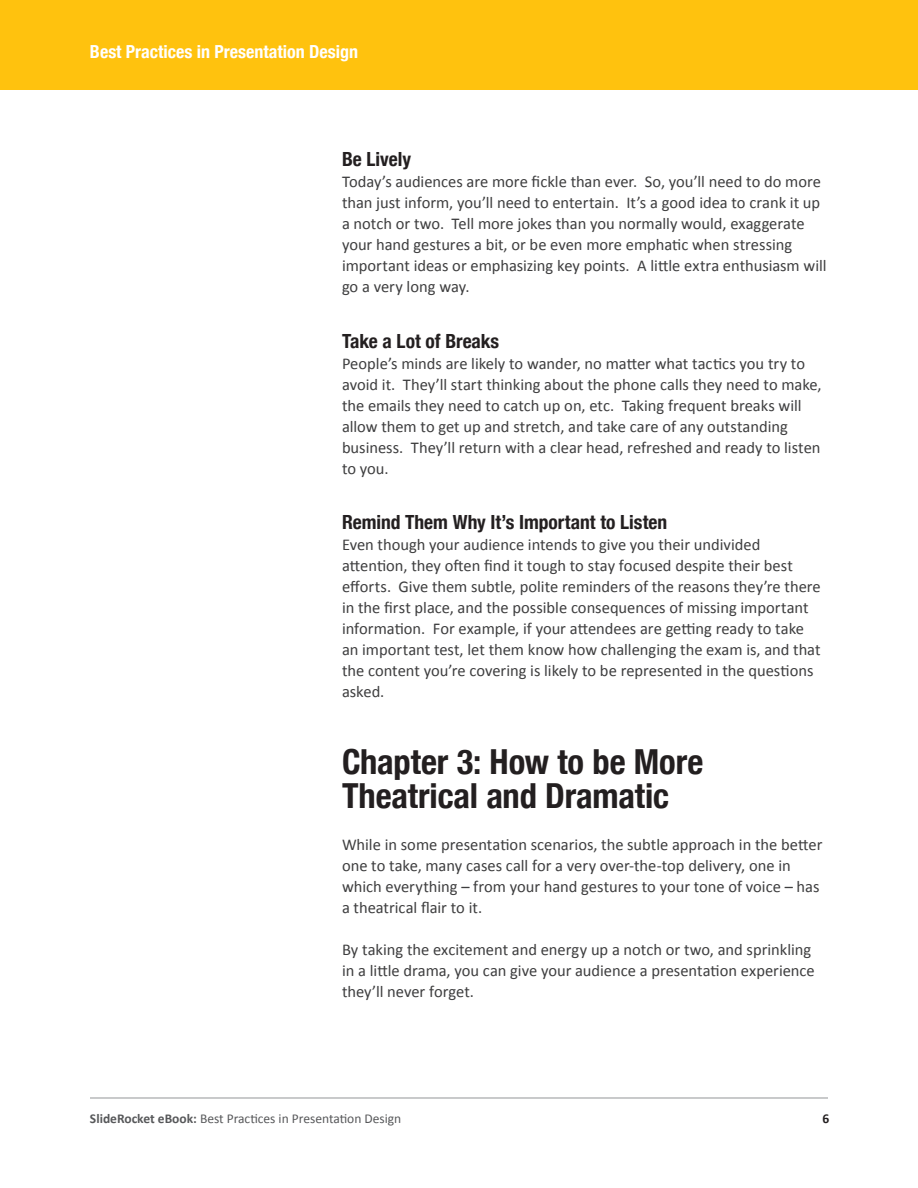
<style>
.page{position:relative;width:918px;height:1188px;background:#fff}
.page>*{position:absolute;margin:0;border:0;box-sizing:border-box;transform-origin:0 0}
.Header_02{font:700 condensed 34.5px/34.5px "Helvetica Neue";letter-spacing:-.005em;color:#231f20}
.Header_03{font:700 condensed 19.5px "Helvetica Neue";color:#231f20}
.t1{font:700 condensed 18px "Helvetica Neue";color:#fff}
.ebook_Paragraph_styl{font:16.5px/21px "Calibri";letter-spacing:-.005em;color:#3e3e3f}
.Header_03-2{font:16.5px/21px "Calibri";color:#3e3e3f}
.t2{font:13.5px "Calibri";color:#57585a}
.t3{font:700 13.5px "Calibri";color:#231f20}
.s1{font-weight:700}
</style>
<div class="page">
<div style="left:0;top:0;width:918px;height:89px;background:#ffc20e"></div>
<hr style="left:90px;top:1098px;width:738px;height:1px;background:#939598">
<p class="t1" style="left:90px;top:40px;width:270px">Best Practices in Presentation Design</p>
<p class="Header_03" style="left:342px;top:148px;width:71px">Be Lively</p>
<p class="ebook_Paragraph_styl" style="left:342px;top:171px;width:486px">Today’s audiences are more fickle than ever. So, you’ll need to do more than just inform, you’ll need to entertain. It’s a good idea to crank it up a notch or two. Tell more jokes than you normally would, exaggerate your hand gestures a bit, or be even more emphatic when stressing important ideas or emphasizing key points. A little extra enthusiasm will go a very long way.</p>
<p class="Header_03" style="left:342px;top:329px;width:159px">Take a Lot of Breaks</p>
<p class="ebook_Paragraph_styl" style="left:342px;top:352px;width:481px">People’s minds are likely to wander, no matter what tactics you try to avoid it. They’ll start thinking about the phone calls they need to make, the emails they need to catch up on, etc. Taking frequent breaks will allow them to get up and stretch, and take care of any outstanding business. They’ll return with a clear head, refreshed and ready to listen to you.</p>
<p class="Header_03" style="left:342px;top:511px;width:327px">Remind Them Why It’s Important to Listen</p>
<p class="Header_03-2" style="left:342px;top:534px;width:480px">Even though your audience intends to give you their undivided attention, they often find it tough to stay focused despite their best efforts. Give them subtle, polite reminders of the reasons they’re there in the first place, and the possible consequences of missing important information. For example, if your attendees are getting ready to take an important test, let them know how challenging the exam is, and that the content you’re covering is likely to be represented in the questions asked.</p>
<p class="Header_02" style="left:342px;top:744px;width:363px">Chapter 3: How to be More<br>Theatrical and Dramatic</p>
<p class="ebook_Paragraph_styl" style="left:342px;top:834px;width:482px">While in some presentation scenarios, the subtle approach in the better one to take, many cases call for a very over-the-top delivery, one in which everything – from your hand gestures to your tone of voice – has a theatrical flair to it.</p>
<p class="ebook_Paragraph_styl" style="left:342px;top:939px;width:474px">By taking the excitement and energy up a notch or two, and sprinkling in a little drama, you can give your audience a presentation experience they’ll never forget.</p>
<p class="t2" style="left:90px;top:1110px;width:313px"><span class="s1">SlideRocket eBook:</span> Best Practices in Presentation Design</p>
<p class="t3" style="left:822px;top:1110px;width:8px">6</p>
</div>
